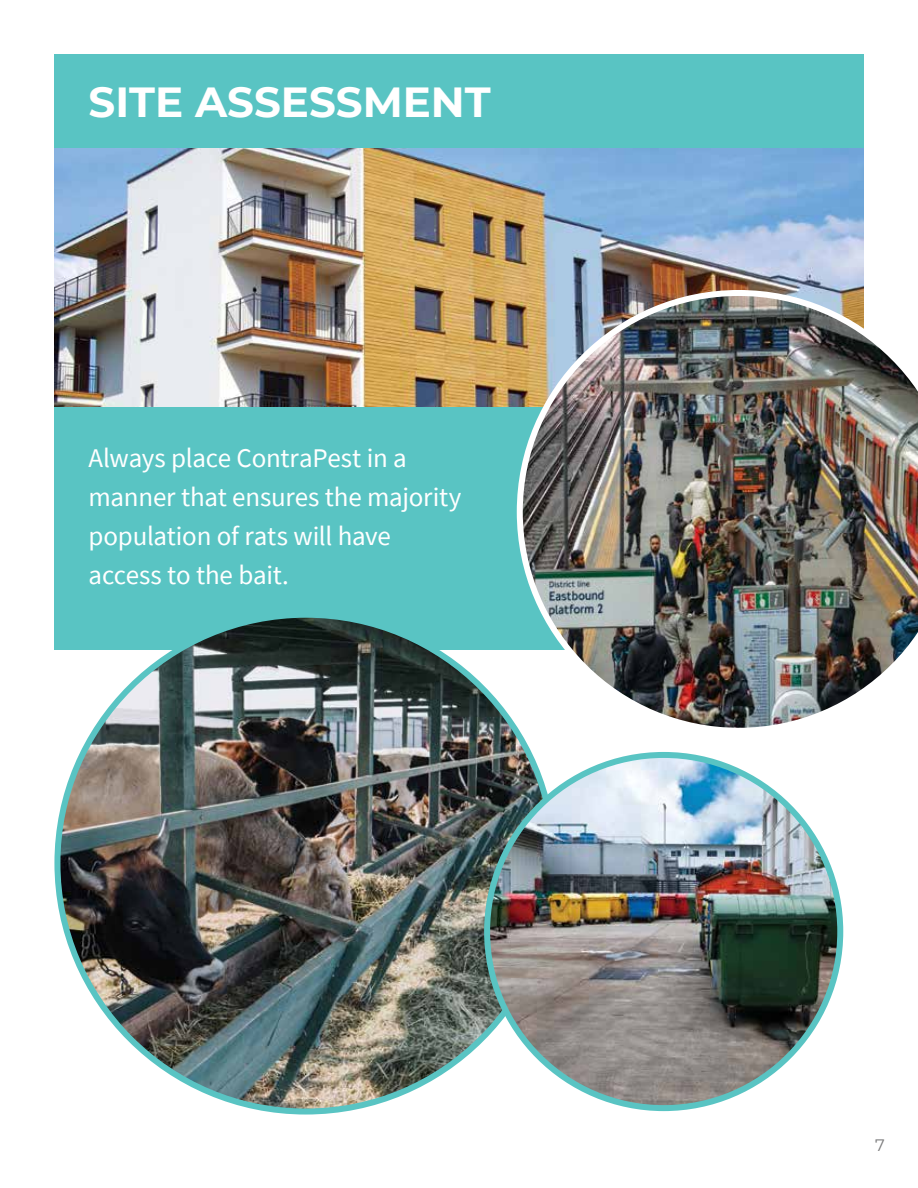
<style>
.page{position:relative;width:918px;height:1188px;background:#fff}
.page>*{position:absolute;margin:0;border:0;box-sizing:border-box;transform-origin:0 0}
.t1{font:700 42px "Montserrat";color:#fff}
.t2{font:27px/39px "Source Sans Pro";letter-spacing:-.01em;color:#fff}
.t3{font:16.5px "Montserrat";color:#7a7a7b}
</style>
<div class="page">
<div style="left:54px;top:54px;width:810px;height:153px;background:#59c4c3"></div>
<div style="left:54px;top:397px;width:611px;height:253px;background:#59c4c3"></div>
<img style="left:57px;top:615px;width:497px;height:497px;border-radius:248px">
<img style="left:54px;top:148px;width:810px;height:258px">
<img style="left:517px;top:290px;width:401px;height:444px">
<img style="left:487px;top:755px;width:353px;height:353px;border-radius:177px">
<h1 class="t1" style="left:89px;top:72px;width:404px">SITE ASSESSMENT</h1>
<p class="t2" style="left:89px;top:439px;width:375px">Always place ContraPest in a manner that ensures the majority population of rats will have access to the bait.</p>
<p class="t3" style="left:875px;top:1134px;width:11px">7</p>
</div>
